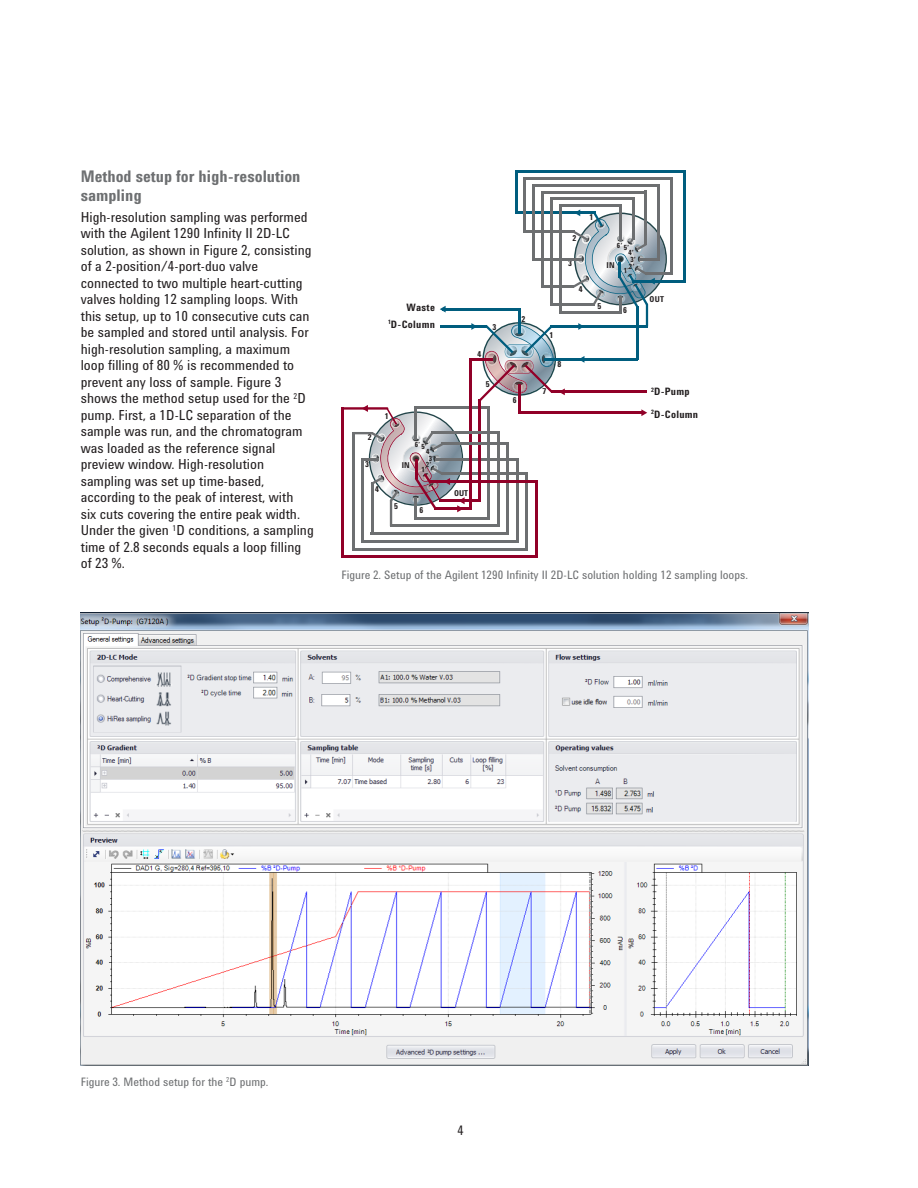
<style>
.page{position:relative;width:918px;height:1188px;background:#fff}
.page>*{position:absolute;margin:0;border:0;box-sizing:border-box;transform-origin:0 0}
.Subhead_2{font:700 16.5px/19.5px "Agilent Condensed CFF";color:#6d6f71}
.Body_copy{font:14.25px/16.5px "Agilent Condensed CFF";color:#231f20}
.t1{font:13.5px "Agilent Condensed CFF";color:#231f20}
.t2{font:12px "Agilent Condensed CFF";color:#6d6f71}
.t3{font:700 10.5px "Agilent Condensed CFF";letter-spacing:.025em;color:#231f20}
.t4{font:700 8.25px "Agilent Condensed CFF";letter-spacing:.015em;color:#231f20}
.t5{font:700 7.2px/6px "Agilent Condensed CFF";color:#231f20}
</style>
<div class="page">
<hr style="left:518px;top:412px;width:125px;height:2px;background:#910028">
<hr style="left:552px;top:391px;width:95px;height:2px;background:#910028">
<hr style="left:442px;top:308px;width:78px;height:2px;background:#005d7e">
<svg style="left:578px;top:323px;width:4px;height:7px"></svg>
<svg style="left:579px;top:356px;width:5px;height:7px"></svg>
<svg style="left:440px;top:306px;width:6px;height:7px"></svg>
<svg style="left:641px;top:409px;width:6px;height:7px"></svg>
<hr style="left:518px;top:384px;width:2px;height:30px;background:#910028">
<img style="left:471px;top:322px;width:94px;height:80px">
<hr style="left:545px;top:358px;width:93px;height:2px;background:#005d7e">
<hr style="left:550px;top:325px;width:98px;height:3px;background:#005d7e">
<hr style="left:518px;top:308px;width:2px;height:26px;background:#005d7e">
<hr style="left:441px;top:325px;width:46px;height:3px;background:#005d7e">
<hr style="left:471px;top:358px;width:22px;height:2px;background:#910028">
<hr style="left:619px;top:205px;width:3px;height:36px;background:#6d6f71">
<hr style="left:619px;top:297px;width:3px;height:17px;background:#6d6f71">
<hr style="left:559px;top:205px;width:63px;height:2px;background:#6d6f71">
<hr style="left:559px;top:312px;width:63px;height:2px;background:#6d6f71">
<hr style="left:551px;top:303px;width:44px;height:2px;background:#6d6f71">
<hr style="left:541px;top:286px;width:33px;height:2px;background:#6d6f71">
<hr style="left:533px;top:258px;width:49px;height:3px;background:#6d6f71">
<hr style="left:515px;top:212px;width:80px;height:2px;background:#005d7e">
<hr style="left:515px;top:170px;width:2px;height:44px;background:#005d7e">
<hr style="left:515px;top:170px;width:170px;height:2px;background:#005d7e">
<hr style="left:632px;top:280px;width:53px;height:2px;background:#005d7e">
<hr style="left:645px;top:273px;width:27px;height:2px;background:#6d6f71">
<hr style="left:670px;top:177px;width:2px;height:98px;background:#6d6f71">
<hr style="left:657px;top:185px;width:3px;height:76px;background:#6d6f71">
<hr style="left:645px;top:191px;width:2px;height:54px;background:#6d6f71">
<hr style="left:632px;top:198px;width:2px;height:41px;background:#6d6f71">
<hr style="left:683px;top:170px;width:2px;height:112px;background:#005d7e">
<hr style="left:524px;top:177px;width:148px;height:2px;background:#6d6f71">
<hr style="left:533px;top:184px;width:127px;height:2px;background:#6d6f71">
<hr style="left:541px;top:191px;width:106px;height:2px;background:#6d6f71">
<hr style="left:550px;top:198px;width:84px;height:2px;background:#6d6f71">
<hr style="left:524px;top:231px;width:51px;height:2px;background:#6d6f71">
<hr style="left:524px;top:177px;width:2px;height:56px;background:#6d6f71">
<hr style="left:559px;top:205px;width:2px;height:109px;background:#6d6f71">
<hr style="left:533px;top:184px;width:2px;height:77px;background:#6d6f71">
<hr style="left:541px;top:191px;width:3px;height:97px;background:#6d6f71">
<hr style="left:550px;top:198px;width:2px;height:107px;background:#6d6f71">
<svg style="left:572px;top:209px;width:95px;height:99px"></svg>
<hr style="left:646px;top:304px;width:2px;height:23px;background:#005d7e">
<hr style="left:636px;top:306px;width:2px;height:53px;background:#005d7e">
<hr style="left:439px;top:500px;width:42px;height:2px;background:#910028">
<hr style="left:352px;top:432px;width:21px;height:2px;background:#6d6f71">
<hr style="left:352px;top:432px;width:2px;height:118px;background:#6d6f71">
<hr style="left:361px;top:458px;width:3px;height:84px;background:#6d6f71">
<hr style="left:371px;top:482px;width:2px;height:53px;background:#6d6f71">
<hr style="left:371px;top:532px;width:138px;height:3px;background:#6d6f71">
<hr style="left:390px;top:525px;width:109px;height:2px;background:#6d6f71">
<hr style="left:415px;top:517px;width:75px;height:2px;background:#6d6f71">
<hr style="left:361px;top:540px;width:157px;height:2px;background:#6d6f71">
<hr style="left:352px;top:548px;width:176px;height:2px;background:#6d6f71">
<hr style="left:435px;top:458px;width:83px;height:2px;background:#6d6f71">
<hr style="left:341px;top:407px;width:3px;height:151px;background:#910028">
<hr style="left:341px;top:407px;width:47px;height:3px;background:#910028">
<hr style="left:390px;top:500px;width:2px;height:27px;background:#6d6f71">
<hr style="left:415px;top:497px;width:2px;height:22px;background:#6d6f71">
<hr style="left:341px;top:556px;width:196px;height:2px;background:#910028">
<hr style="left:434px;top:508px;width:38px;height:2px;background:#910028">
<svg style="left:361px;top:405px;width:104px;height:107px"></svg>
<hr style="left:441px;top:473px;width:87px;height:2px;background:#6d6f71">
<hr style="left:488px;top:406px;width:2px;height:113px;background:#6d6f71">
<hr style="left:497px;top:431px;width:2px;height:96px;background:#6d6f71">
<hr style="left:507px;top:443px;width:2px;height:92px;background:#6d6f71">
<hr style="left:516px;top:458px;width:2px;height:84px;background:#6d6f71">
<hr style="left:525px;top:473px;width:3px;height:77px;background:#6d6f71">
<hr style="left:535px;top:480px;width:2px;height:78px;background:#910028">
<hr style="left:415px;top:406px;width:75px;height:3px;background:#6d6f71">
<hr style="left:469px;top:358px;width:3px;height:152px;background:#910028">
<hr style="left:478px;top:400px;width:3px;height:102px;background:#910028">
<hr style="left:431px;top:431px;width:68px;height:3px;background:#6d6f71">
<hr style="left:442px;top:443px;width:67px;height:2px;background:#6d6f71">
<hr style="left:430px;top:480px;width:106px;height:3px;background:#910028">
<img style="left:81px;top:613px;width:727px;height:452px">
<p class="Subhead_2" style="left:81px;top:166px;width:221px">Method setup for high-resolution sampling</p>
<p class="Body_copy" style="left:81px;top:208px;width:235px">High-resolution sampling was performed with the Agilent 1290 Infinity II 2D‑LC solution, as shown in Figure 2, consisting of a 2-position/4-port-duo valve connected to two multiple heart-cutting valves holding 12 sampling loops. With this setup, up to 10 consecutive cuts can be sampled and stored until analysis. For high-resolution sampling, a maximum loop filling of 80 % is recommended to prevent any loss of sample. Figure 3 shows the method setup used for the <sup>2</sup>D pump. First, a 1D-LC separation of the sample was run, and the chromatogram was loaded as the reference signal preview window. High‑resolution sampling was set up time-based, according to the peak of interest, with<br>six cuts covering the entire peak width.<br>Under the given <sup>1</sup>D conditions, a sampling time of 2.8 seconds equals a loop filling of 23 %.</p>
<p class="t3" style="left:407px;top:299px;width:30px">Waste</p>
<p class="t3" style="left:388px;top:316px;width:48px"><sup>1</sup>D-Column</p>
<p class="t4" style="left:368px;top:431px;width:5px">2</p>
<p class="t4" style="left:365px;top:458px;width:5px">3</p>
<p class="t4" style="left:385px;top:410px;width:5px">1</p>
<p class="t4" style="left:375px;top:483px;width:5px">4</p>
<p class="t5" style="left:426px;top:442px;width:7px;text-indent:-11px">6’ 5’<br>4’</p>
<p class="t5" style="left:426px;top:455px;width:10px;line-height:6.8px;text-align:center">3’<br>2’</p>
<p class="t5" style="left:421px;top:467px;width:7px">1’</p>
<p class="t4" style="left:402px;top:459px;width:9px">IN</p>
<p class="t4" style="left:394px;top:500px;width:5px">5</p>
<p class="t4" style="left:419px;top:504px;width:5px">6</p>
<p class="t4" style="left:478px;top:348px;width:5px">4</p>
<p class="t4" style="left:493px;top:321px;width:5px">3</p>
<p class="t4" style="left:486px;top:378px;width:5px">5</p>
<p class="t4" style="left:522px;top:313px;width:5px">2</p>
<p class="t4" style="left:513px;top:394px;width:5px">6</p>
<p class="t4" style="left:572px;top:232px;width:5px">2</p>
<p class="t4" style="left:568px;top:257px;width:5px">3</p>
<p class="t4" style="left:589px;top:211px;width:5px">1</p>
<p class="t4" style="left:579px;top:283px;width:5px">4</p>
<p class="t5" style="left:628px;top:243px;width:7px;text-indent:-12px">6’ 5’<br>4’</p>
<p class="t5" style="left:629px;top:256px;width:9px;line-height:7.1px">3’<br>2’</p>
<p class="t5" style="left:624px;top:267px;width:7px">1’</p>
<p class="t4" style="left:606px;top:259px;width:10px">IN</p>
<p class="t4" style="left:550px;top:329px;width:5px">1</p>
<p class="t4" style="left:543px;top:385px;width:5px">7</p>
<p class="t4" style="left:557px;top:358px;width:5px">8</p>
<p class="t4" style="left:598px;top:300px;width:5px">5</p>
<p class="t4" style="left:623px;top:304px;width:5px">6</p>
<p class="t4" style="left:649px;top:293px;width:16px">OUT</p>
<p class="t3" style="left:651px;top:383px;width:40px"><sup>2</sup>D-Pump</p>
<p class="t3" style="left:651px;top:406px;width:49px"><sup>2</sup>D-Column</p>
<p class="t4" style="left:454px;top:487px;width:15px">OUT</p>
<p class="t2" style="left:341px;top:566px;width:408px">Figure 2. Setup of the Agilent 1290 Infinity II 2D-LC solution holding 12 sampling loops.</p>
<p class="t2" style="left:81px;top:1073px;width:189px">Figure 3. Method setup for the <sup>2</sup>D pump.</p>
<p class="t1" style="left:457px;top:1120px;width:8px">4</p>
</div>
